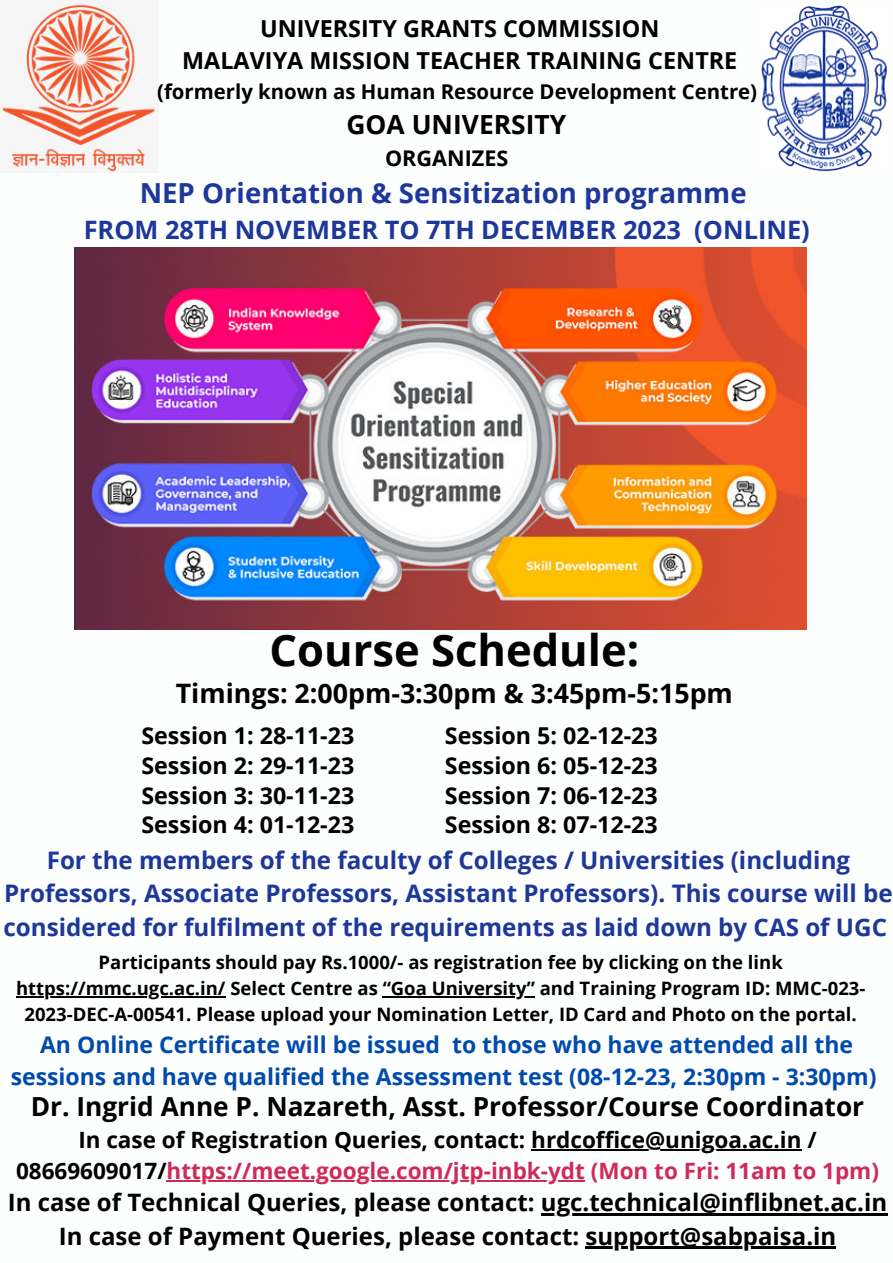
<style>
.page{position:relative;width:893px;height:1263px;background:#fff}
.page>*{position:absolute;margin:0;border:0;box-sizing:border-box;transform-origin:0 0}
.t1{font:700 43.5px "Open Sans";color:#000}
.t2{font:700 27.6px "Open Sans";color:#1d379a}
.t3{font:700 26.78px "Open Sans";color:#000}
.t4{font:700 26.4px "Open Sans";color:#000}
.t5{font:700 26.25px "Open Sans";color:#000}
.t6{font:700 25.35px "Open Sans";color:#1d379a}
.t7{font:700 24.15px/33.8px "Open Sans";color:#1d379a;text-align:center}
.t8{font:700 24px "Open Sans";color:#000}
.t9{font:700 23.4px "Open Sans";color:#000}
.t10{font:700 23.25px "Open Sans";color:#000}
.t11{font:700 23.02px/32.1px "Open Sans";color:#004aad;text-align:center}
.t12{font:700 22.5px/30.9px "Open Sans";color:#000;text-align:center}
.t13{font:700 21.6px "Open Sans";color:#000}
.t14{font:700 20.4px "Open Sans";color:#000}
.t15{font:700 18.52px/25.9px "Open Sans";color:#000;text-align:center}
.s1{color:#cf2b59}
</style>
<div class="page">
<img style="left:75px;top:247px;width:731px;height:382px">
<hr style="left:16px;top:996px;width:210px;height:1px;background:#000">
<hr style="left:383px;top:996px;width:152px;height:1px;background:#000">
<hr style="left:531px;top:1149px;width:270px;height:2px;background:#000">
<hr style="left:167px;top:1180px;width:418px;height:2px;background:#cf2b59">
<hr style="left:541px;top:1213px;width:346px;height:2px;background:#000">
<hr style="left:585px;top:1246px;width:251px;height:2px;background:#000">
<img style="left:761px;top:6px;width:126px;height:166px">
<img style="left:0;top:5px;width:157px;height:168px">
<p class="t9" style="left:260px;top:12px;width:401px">UNIVERSITY GRANTS COMMISSION</p>
<p class="t9" style="left:182px;top:44px;width:557px">MALAVIYA MISSION TEACHER TRAINING CENTRE</p>
<p class="t14" style="left:157px;top:77px;width:601px">(formerly known as Human Resource Development Centre)</p>
<p class="t4" style="left:346px;top:105px;width:221px">GOA UNIVERSITY</p>
<p class="t13" style="left:385px;top:143px;width:125px">ORGANIZES</p>
<p class="t2" style="left:140px;top:174px;width:608px">NEP Orientation &amp; Sensitization programme</p>
<p class="t6" style="left:84px;top:212px;width:727px">FROM 28TH NOVEMBER TO 7TH DECEMBER 2023 (ONLINE)</p>
<p class="t1" style="left:269px;top:619px;width:371px">Course Schedule:</p>
<p class="t3" style="left:176px;top:674px;width:558px">Timings: 2:00pm-3:30pm &amp; 3:45pm-5:15pm</p>
<p class="t10" style="left:141px;top:719px;width:214px">Session 1: 28-11-23</p>
<p class="t10" style="left:445px;top:719px;width:214px">Session 5: 02-12-23</p>
<p class="t10" style="left:141px;top:749px;width:214px">Session 2: 29-11-23</p>
<p class="t10" style="left:445px;top:749px;width:214px">Session 6: 05-12-23</p>
<p class="t10" style="left:141px;top:779px;width:214px">Session 3: 30-11-23</p>
<p class="t10" style="left:445px;top:779px;width:214px">Session 7: 06-12-23</p>
<p class="t10" style="left:141px;top:808px;width:214px">Session 4: 01-12-23</p>
<p class="t10" style="left:445px;top:808px;width:214px">Session 8: 07-12-23</p>
<p class="t7" style="left:4px;top:842px;width:891px">For the members of the faculty of Colleges / Universities (including<br>Professors, Associate Professors, Assistant Professors). This course will be considered for fulfilment of the requirements as laid down by CAS of UGC</p>
<p class="t15" style="left:16px;top:949px;width:851px">Participants should pay Rs.1000/- as registration fee by clicking on the link https://mmc.ugc.ac.in/ Select Centre as “Goa University” and Training Program ID: MMC-023-<br>2023-DEC-A-00541. Please upload your Nomination Letter, ID Card and Photo on the portal.</p>
<p class="t11" style="left:11px;top:1028px;width:867px">An Online Certificate will be issued to those who have attended all the sessions and have qualified the Assessment test (08-12-23, 2:30pm - 3:30pm)</p>
<p class="t5" style="left:31px;top:1088px;width:835px">Dr. Ingrid Anne P. Nazareth, Asst. Professor/Course Coordinator</p>
<p class="t12" style="left:16px;top:1124px;width:864px">In case of Registration Queries, contact: hrdcoffice@unigoa.ac.in /<br>08669609017/<span class="s1">https://meet.google.com/jtp-inbk-ydt (Mon to Fri: 11am to 1pm)</span></p>
<p class="t8" style="left:8px;top:1186px;width:881px">In case of Technical Queries, please contact: ugc.technical@inflibnet.ac.in</p>
<p class="t8" style="left:59px;top:1219px;width:779px">In case of Payment Queries, please contact: support@sabpaisa.in</p>
</div>
